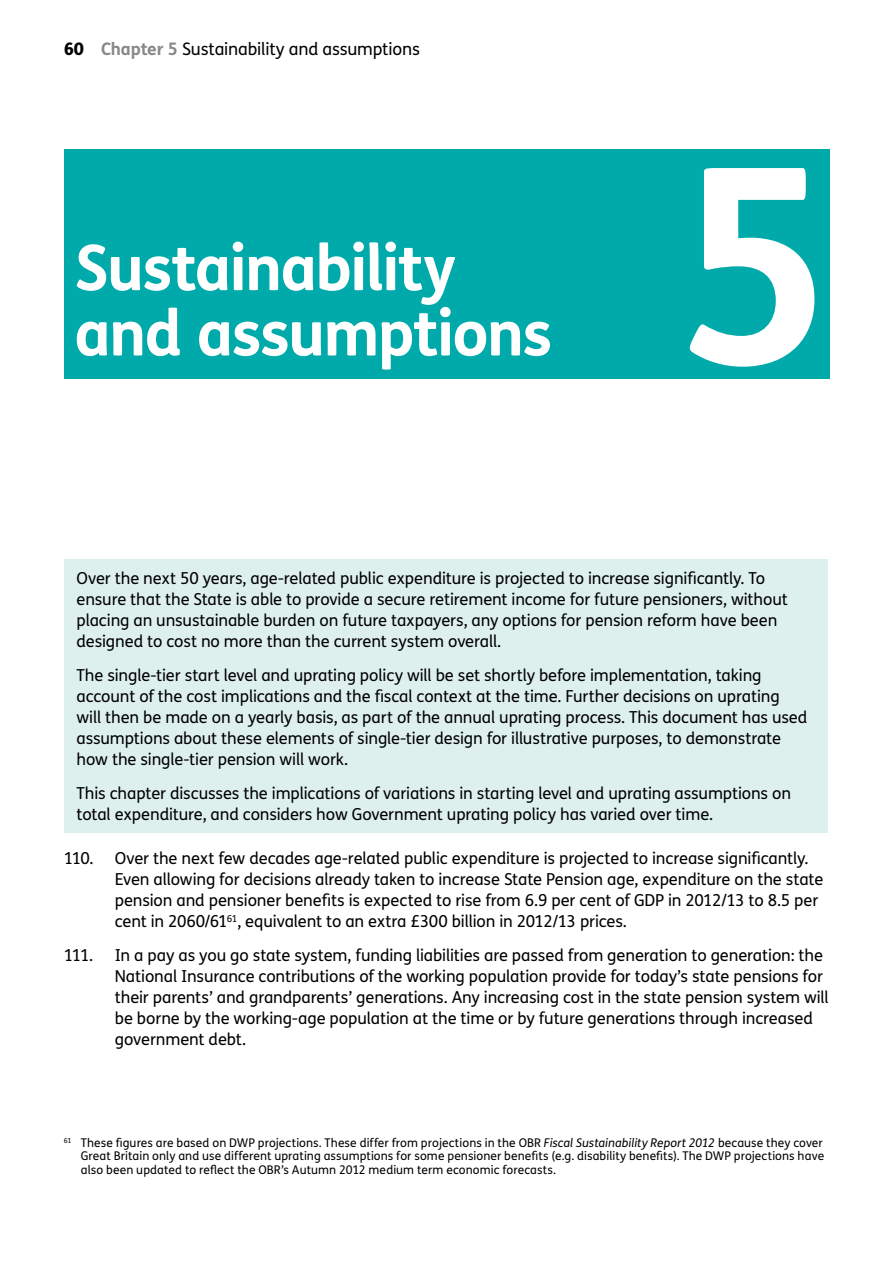
<style>
.page{position:relative;width:893px;height:1263px;background:#fff}
.page>*{position:absolute;margin:0;border:0;box-sizing:border-box;transform-origin:0 0}
.t1{font:700 272.1px "FS Me";color:#fff}
.t2{font:700 63px/65.2px "FS Me";letter-spacing:-.03em;color:#fff}
.t3{font:17.25px "FS Me";letter-spacing:-.01em;color:#000}
.Norm{font:16.5px/21px "FS Me";letter-spacing:-.01em;color:#000}
.Footnote{font:12px/13.5px "FS Me";letter-spacing:.005em;color:#000;text-align:justify}
.s1{font-weight:800}
.s2{font-weight:700;color:#87888a}
.s3{font-style:italic}
</style>
<div class="page">
<div style="left:64px;top:149px;width:766px;height:229px;background:#00aaab"></div>
<div style="left:64px;top:559px;width:764px;height:273px;background:#def0ee"></div>
<p class="t3" style="left:64px;top:38px;width:358px"><span class="s1">60</span> <span class="s2">Chapter 5</span> Sustainability and assumptions</p>
<h1 class="t2" style="left:74px;top:232px;width:479px">Sustainability and assumptions</h1>
<p class="t1" style="left:675px;top:57px;width:162px">5</p>
<p class="Norm" style="left:77px;top:567px;width:690px">Over the next 50 years, age-related public expenditure is projected to increase significantly. To</p>
<p class="Norm" style="left:77px;top:588px;width:713px">ensure that the State is able to provide a secure retirement income for future pensioners, without</p>
<p class="Norm" style="left:77px;top:609px;width:702px">placing an unsustainable burden on future taxpayers, any options for pension reform have been</p>
<p class="Norm" style="left:77px;top:630px;width:426px">designed to cost no more than the current system overall.</p>
<p class="Norm" style="left:77px;top:664px;width:686px">The single-tier start level and uprating policy will be set shortly before implementation, taking</p>
<p class="Norm" style="left:77px;top:685px;width:705px">account of the cost implications and the fiscal context at the time. Further decisions on uprating</p>
<p class="Norm" style="left:77px;top:706px;width:732px">will then be made on a yearly basis, as part of the annual uprating process. This document has used</p>
<p class="Norm" style="left:77px;top:727px;width:706px">assumptions about these elements of single-tier design for illustrative purposes, to demonstrate</p>
<p class="Norm" style="left:77px;top:748px;width:273px">how the single-tier pension will work.</p>
<p class="Norm" style="left:77px;top:782px;width:716px">This chapter discusses the implications of variations in starting level and uprating assumptions on</p>
<p class="Norm" style="left:77px;top:803px;width:638px">total expenditure, and considers how Government uprating policy has varied over time.</p>
<p class="Norm" style="left:64px;top:848px;width:31px">110.</p>
<p class="Norm" style="left:115px;top:848px;width:710px">Over the next few decades age-related public expenditure is projected to increase significantly.<br>Even allowing for decisions already taken to increase State Pension age, expenditure on the state pension and pensioner benefits is expected to rise from 6.9 per cent of GDP in 2012/13 to 8.5 per cent in 2060/61<sup>61</sup>, equivalent to an extra £300 billion in 2012/13 prices.</p>
<p class="Norm" style="left:64px;top:944px;width:31px">111.</p>
<p class="Norm" style="left:115px;top:944px;width:715px">In a pay as you go state system, funding liabilities are passed from generation to generation: the National Insurance contributions of the working population provide for today’s state pensions for their parents’ and grandparents’ generations. Any increasing cost in the state pension system will be borne by the working-age population at the time or by future generations through increased government debt.</p>
<p class="Footnote" style="left:81px;top:1135px;width:745px;text-indent:-17px"><sup>61</sup> These figures are based on DWP projections. These differ from projections in the OBR <span class="s3">Fiscal Sustainability Report 2012</span> because they cover Great Britain only and use different uprating assumptions for some pensioner benefits (e.g. disability benefits). The DWP projections have also been updated to reflect the OBR’s Autumn 2012 medium term economic forecasts.</p>
</div>
